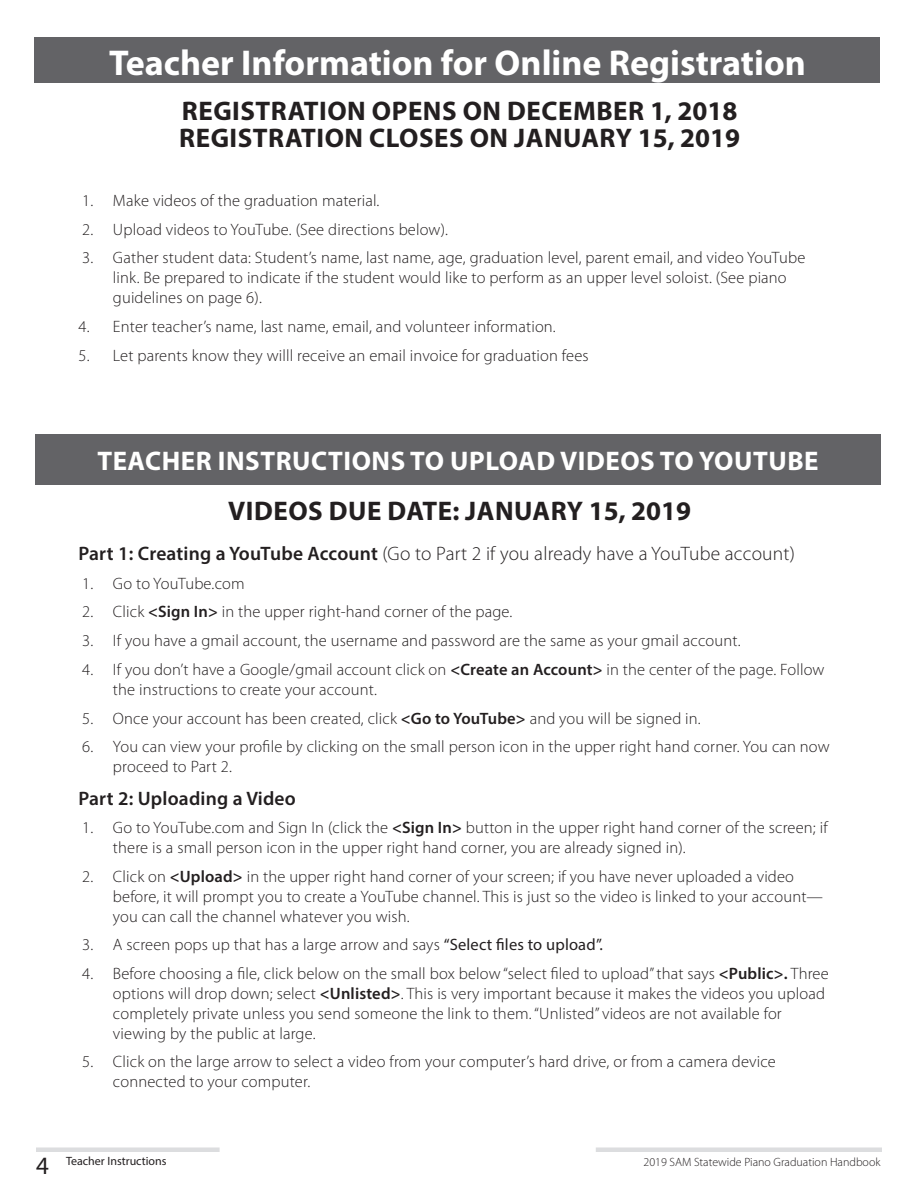
<style>
.page{position:relative;width:918px;height:1188px;background:#fff}
.page>*{position:absolute;margin:0;border:0;box-sizing:border-box;transform-origin:0 0}
.Body_10{font:700 36px "Myriad Pro";color:#fff}
.Heading_Black_18{font:700 27px "Myriad Pro";letter-spacing:.02em;color:#231f20}
.Heading_White_18{font:700 27px "Myriad Pro";letter-spacing:.02em;color:#fff}
.Table_text_black{font:25.05px "Myriad Pro";color:#231f20}
.Body_11___Number{font:300 19.5px "Myriad Pro";letter-spacing:.01em;color:#231f20}
.Body_11___Number-2{font:600 19.5px "Myriad Pro";letter-spacing:.01em;color:#231f20}
.Body_11___Number-3{font:300 16.5px/19.8px "Myriad Pro";letter-spacing:.01em;color:#231f20}
.t1{font:300 12px "Myriad Pro";color:#231f20}
.Page_Contents_L{font:12px "Myriad Pro";color:#231f20}
.s1{font-weight:600}
.s2{font-weight:400}
</style>
<div class="page">
<hr style="left:36px;top:1148px;width:184px;height:4px;background:#dcdddf">
<hr style="left:596px;top:1148px;width:286px;height:4px;background:#dcdddf">
<div style="left:34px;top:37px;width:846px;height:45px;background:#636366"></div>
<div style="left:35px;top:435px;width:846px;height:50px;background:#636366"></div>
<p class="Body_10" style="left:109px;top:39px;width:698px">Teacher Information for Online Registration</p>
<p class="Heading_Black_18" style="left:182px;top:93px;width:557px">REGISTRATION OPENS ON DECEMBER 1, 2018</p>
<p class="Heading_Black_18" style="left:179px;top:120px;width:562px">REGISTRATION CLOSES ON JANUARY 15, 2019</p>
<p class="Body_11___Number-3" style="left:82px;top:191px;width:297px">1. Make videos of the graduation material.</p>
<p class="Body_11___Number-3" style="left:82px;top:219px;width:366px">2. Upload videos to YouTube. (See directions below).</p>
<p class="Body_11___Number-3" style="left:113px;top:248px;width:694px;text-indent:-31px">3. Gather student data: Student’s name, last name, age, graduation level, parent email, and video YouTube link. Be prepared to indicate if the student would like to perform as an upper level soloist. (See piano guidelines on page 6).</p>
<p class="Body_11___Number-3" style="left:78px;top:317px;width:477px">4. Enter teacher’s name, last name, email, and volunteer information.</p>
<p class="Body_11___Number-3" style="left:78px;top:345px;width:512px">5. Let parents know they willl receive an email invoice for graduation fees</p>
<p class="Heading_White_18" style="left:97px;top:443px;width:723px">TEACHER INSTRUCTIONS TO UPLOAD VIDEOS TO YOUTUBE</p>
<p class="Heading_Black_18" style="left:228px;top:494px;width:464px">VIDEOS DUE DATE: JANUARY 15, 2019</p>
<p class="Body_11___Number" style="left:78px;top:542px;width:718px"><span class="s1">Part 1: Creating a YouTube Account</span> (Go to Part 2 if you already have a YouTube account)</p>
<p class="Body_11___Number-3" style="left:82px;top:573px;width:164px">1. Go to YouTube.com</p>
<p class="Body_11___Number-3" style="left:82px;top:602px;width:430px">2. Click <span class="s1">&lt;Sign In&gt;</span> in the upper right-hand corner of the page.</p>
<p class="Body_11___Number-3" style="left:82px;top:631px;width:658px">3. If you have a gmail account, the username and password are the same as your gmail account.</p>
<p class="Body_11___Number-3" style="left:113px;top:660px;width:713px;text-indent:-31px">4. If you don’t have a Google/gmail account click on <span class="s1">&lt;Create an Account&gt;</span> in the center of the page. Follow the instructions to create your account.</p>
<p class="Body_11___Number-3" style="left:82px;top:708px;width:619px">5. Once your account has been created, click <span class="s1">&lt;Go to YouTube&gt;</span> and you will be signed in.</p>
<p class="Body_11___Number-3" style="left:113px;top:737px;width:718px;text-indent:-31px">6. You can view your profile by clicking on the small person icon in the upper right hand corner. You can now proceed to Part 2.</p>
<p class="Body_11___Number-2" style="left:78px;top:786px;width:219px">Part 2: Uploading a Video</p>
<p class="Body_11___Number-3" style="left:113px;top:818px;width:716px;text-indent:-31px">1. Go to YouTube.com and Sign In (click the <span class="s1">&lt;Sign In&gt;</span> button in the upper right hand corner of the screen; if there is a small person icon in the upper right hand corner, you are already signed in).</p>
<p class="Body_11___Number-3" style="left:113px;top:867px;width:712px;text-indent:-31px">2. Click on <span class="s1">&lt;Upload&gt;</span> in the upper right hand corner of your screen; if you have never uploaded a video before, it will prompt you to create a YouTube channel. This is just so the video is linked to your account— you can call the channel whatever you wish.</p>
<p class="Body_11___Number-3" style="left:82px;top:935px;width:522px">3. A screen pops up that has a large arrow and says <span class="s2">“Select files to upload”.</span></p>
<p class="Body_11___Number-3" style="left:113px;top:964px;width:717px;text-indent:-31px">4. Before choosing a file, click below on the small box below “select filed to upload” that says <span class="s1">&lt;Public&gt;.</span> Three options will drop down; select <span class="s1">&lt;Unlisted&gt;</span>. This is very important because it makes the videos you upload completely private unless you send someone the link to them. “Unlisted” videos are not available for viewing by the public at large.</p>
<p class="Body_11___Number-3" style="left:113px;top:1052px;width:665px;text-indent:-31px">5. Click on the large arrow to select a video from your computer’s hard drive, or from a camera device connected to your computer.</p>
<p class="Table_text_black" style="left:36px;top:1150px;width:14px">4</p>
<p class="Page_Contents_L" style="left:66px;top:1154px;width:102px">Teacher Instructions</p>
<p class="t1" style="left:644px;top:1155px;width:238px">2019 SAM Statewide Piano Graduation Handbook</p>
</div>
